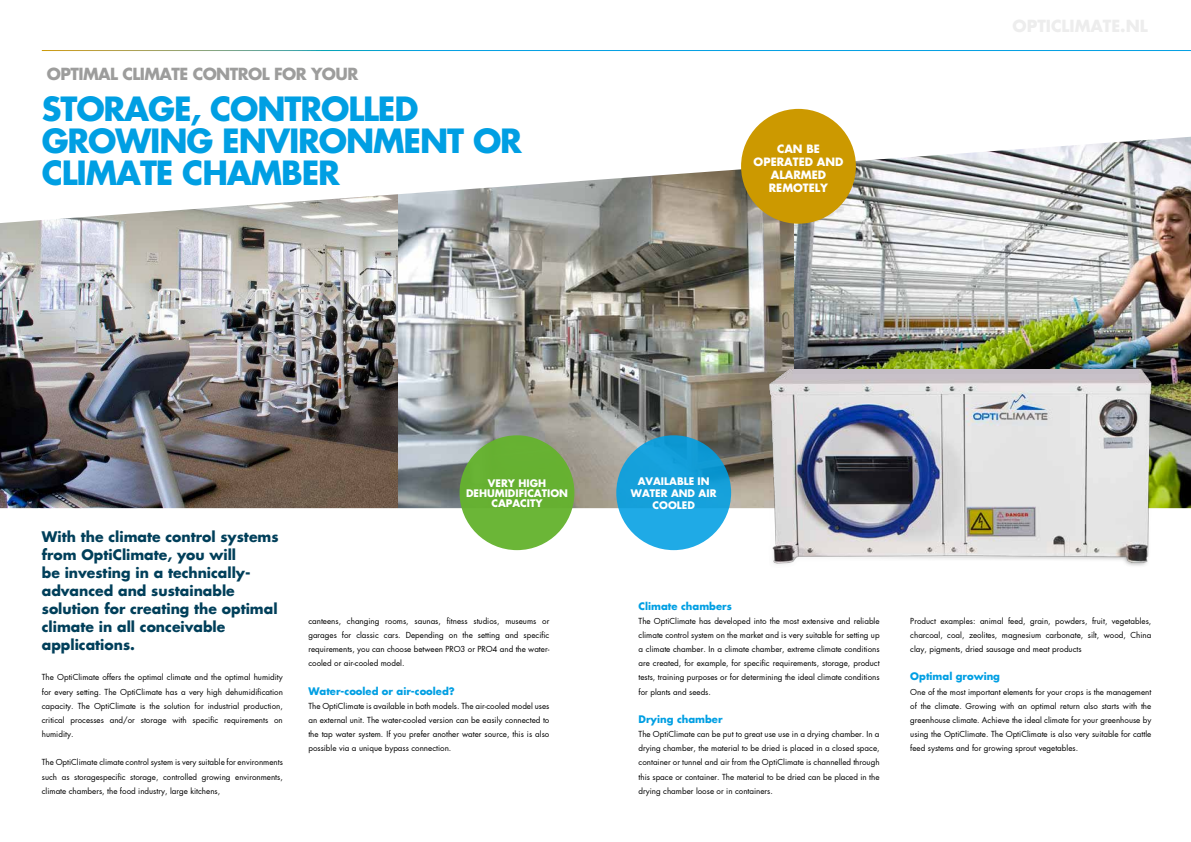
<style>
.page{position:relative;width:1191px;height:842px;background:#fff}
.page>*{position:absolute;margin:0;border:0;box-sizing:border-box;transform-origin:0 0}
.t1{font:700 32px/32px "Futura Std";letter-spacing:-.035em;color:#009fe3}
.t2{font:700 16px "Futura Std";letter-spacing:-.035em;color:#9d9d9c}
.t3{font:700 14px/18px "Futura Std";color:#003f5a}
.t4{font:700 11px/13px "Futura Std";color:#fff;text-align:center}
.t5{font:700 10px "Futura Std";color:#009fe3}
.t6{font:700 10px/10px "Futura Std";color:#fff;text-align:center}
.t7{font:8px/14.2px "Futura Std";color:#000;text-align:justify}
</style>
<div class="page">
<img style="left:793px;top:223px;width:398px;height:285px">
<img style="left:397px;top:223px;width:396px;height:285px">
<img style="left:0;top:223px;width:397px;height:285px">
<svg style="left:3px;top:50px;width:1188px;height:173px"></svg>
<hr style="left:42px;top:50px;width:1149px;height:1px;background:#fff">
<img style="left:759px;top:370px;width:427px;height:196px">
<div style="left:459px;top:435px;width:115px;height:115px;background:#65b32e;border-radius:50%"></div>
<div style="left:616px;top:435px;width:115px;height:115px;background:#16a1db;border-radius:50%"></div>
<div style="left:741px;top:109px;width:115px;height:115px;background:#c90;border-radius:50%"></div>
<h2 class="t2" style="left:47px;top:64px;width:313px">OPTIMAL CLIMATE CONTROL FOR YOUR</h2>
<h1 class="t1" style="left:42px;top:93px;width:482px">STORAGE, CONTROLLED<br>GROWING ENVIRONMENT OR<br>CLIMATE CHAMBER</h1>
<h3 class="t4" style="left:753px;top:142px;width:91px">CAN BE<br>OPERATED AND<br>ALARMED<br>REMOTELY</h3>
<h3 class="t3" style="left:42px;top:527px;width:238px">With the climate control systems from OptiClimate, you will<br>be investing in a technically&shy;advanced and sustainable solution for creating the optimal climate in all conceivable applications.</h3>
<p class="t7" style="left:42px;top:670px;width:242px">The OptiClimate offers the optimal climate and the optimal humidity for every setting. The OptiClimate has a very high dehumidification capacity. The OptiClimate is the solution for industrial production, critical processes and/or storage with specific requirements on humidity.</p>
<p class="t7" style="left:42px;top:755px;width:242px">The OptiClimate climate control system is very suitable for environments such as storagespecific storage, controlled growing environments, climate chambers, the food industry, large kitchens,</p>
<p class="t6" style="left:466px;top:478px;width:103px">VERY HIGH<br>DEHUMIDIFICATION<br>CAPACITY</p>
<p class="t6" style="left:631px;top:475px;width:87px;line-height:12px">AVAILABLE IN<br>WATER AND AIR<br>COOLED</p>
<p class="t7" style="left:308px;top:614px;width:242px">canteens, changing rooms, saunas, fitness studios, museums or garages for classic cars. Depending on the setting and specific requirements, you can choose between PRO3 or PRO4 and the water&shy;cooled or air-cooled model.</p>
<p class="t5" style="left:308px;top:684px;width:148px">Water-cooled or air-cooled?</p>
<p class="t7" style="left:308px;top:699px;width:242px">The OptiClimate is available in both models. The air-cooled model uses an external unit. The water-cooled version can be easily connected to the tap water system. If you prefer another water source, this is also possible via a unique bypass connection.</p>
<p class="t5" style="left:638px;top:599px;width:95px">Climate chambers</p>
<p class="t7" style="left:638px;top:614px;width:242px">The OptiClimate has developed into the most extensive and reliable climate control system on the market and is very suitable for setting up a climate chamber. In a climate chamber, extreme climate conditions are created, for example, for specific requirements, storage, product tests, training purposes or for determining the ideal climate conditions for plants and seeds.</p>
<p class="t5" style="left:638px;top:712px;width:86px">Drying chamber</p>
<p class="t7" style="left:638px;top:727px;width:242px">The OptiClimate can be put to great use use in a drying chamber. In a drying chamber, the material to be dried is placed in a closed space, container or tunnel and air from the OptiClimate is channelled through this space or container. The material to be dried can be placed in the drying chamber loose or in containers.</p>
<p class="t7" style="left:910px;top:614px;width:242px">Product examples: animal feed, grain, powders, fruit, vegetables, charcoal, coal, zeolites, magnesium carbonate, silt, wood, China clay, pigments, dried sausage and meat products</p>
<p class="t5" style="left:910px;top:670px;width:91px">Optimal growing</p>
<p class="t7" style="left:910px;top:685px;width:242px">One of the most important elements for your crops is the management of the climate. Growing with an optimal return also starts with the greenhouse climate. Achieve the ideal climate for your greenhouse by using the OptiClimate. The OptiClimate is also very suitable for cattle feed systems and for growing sprout vegetables.</p>
</div>
